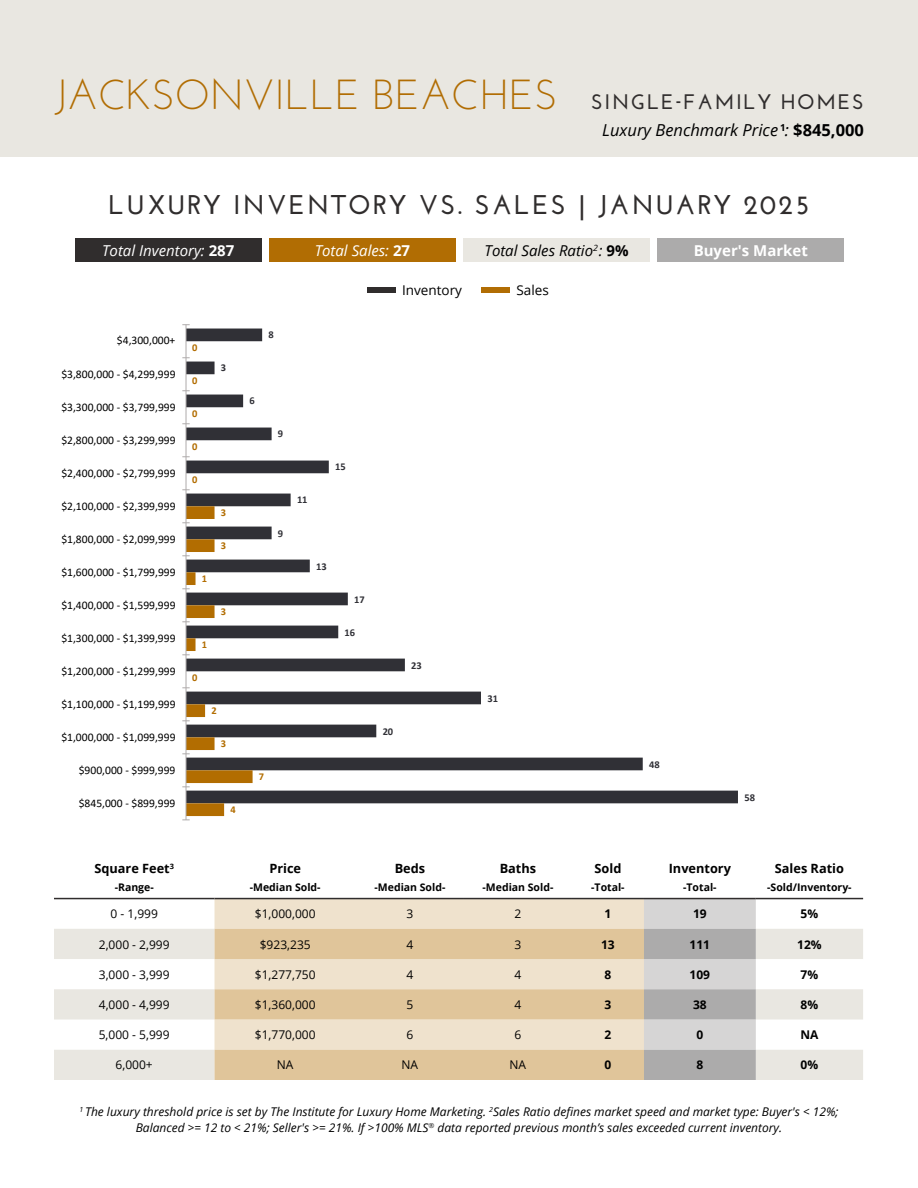
<style>
.page{position:relative;width:918px;height:1188px;background:#fff}
.page>*{position:absolute;margin:0;border:0;box-sizing:border-box;transform-origin:0 0}
.t1{font:42px "Josefin Sans";color:#b16d03}
.t2{font:700 27px "Josefin Sans";letter-spacing:.08em;color:#302d2d}
.t3{font:italic 16.5px "Open Sans";color:#000}
.t4{font:italic 15px "Open Sans";color:#fff}
.t5{font:italic 15px "Open Sans";color:#000}
.t6{font:700 15px "Open Sans";color:#fff}
.t7{font:13.5px "Open Sans";color:#000}
.t8{font:700 12.75px "Open Sans";color:#000}
.t9{font:italic 12px/16.5px "Open Sans";color:#000;text-align:center}
.t10{font:12px "Open Sans";color:#000}
.t11{font:700 12px "Open Sans";color:#000}
.t12{font:11.55px "Calibri";color:#000}
.t13{font:700 10.5px "Open Sans";color:#000}
.t14{font:700 10.5px "Calibri";color:#303036}
.t15{font:700 10.5px "Calibri";color:#b26d01}
.s1{font-weight:700;font-size:21px;color:#302d2d}
.s2{font-weight:700;font-style:normal}
</style>
<div class="page">
<div style="left:0;top:0;width:918px;height:158px;background:#e9e7e1"></div>
<svg style="left:187px;top:329px;width:551px;height:474px"></svg>
<hr style="left:186px;top:325px;width:1px;height:495px;background:#afabab">
<svg style="left:182px;top:506px;width:71px;height:314px"></svg>
<div style="left:367px;top:287px;width:29px;height:6px;background:#302d2d"></div>
<div style="left:482px;top:287px;width:28px;height:6px;background:#b16d03"></div>
<div style="left:657px;top:238px;width:187px;height:24px;background:#acabab"></div>
<div style="left:75px;top:238px;width:187px;height:24px;background:#302d2d"></div>
<div style="left:269px;top:238px;width:187px;height:24px;background:#b16d03"></div>
<div style="left:463px;top:238px;width:187px;height:24px;background:#e9e7e1"></div>
<div style="left:215px;top:899px;width:429px;height:30px;background:#efe2cd"></div>
<svg style="left:54px;top:929px;width:809px;height:151px;fill:#e9e7e1"></svg>
<svg style="left:215px;top:929px;width:429px;height:151px;background:#e6d0ae"></svg>
<svg style="left:644px;top:899px;width:112px;height:181px;background:#c0bfbf"></svg>
<hr style="left:54px;top:898px;width:161px;height:1px;background:#302d2d">
<hr style="left:215px;top:898px;width:141px;height:1px;background:#302d2d">
<hr style="left:356px;top:898px;width:108px;height:1px;background:#302d2d">
<hr style="left:464px;top:898px;width:108px;height:1px;background:#302d2d">
<hr style="left:572px;top:898px;width:72px;height:1px;background:#302d2d">
<hr style="left:644px;top:898px;width:112px;height:1px;background:#302d2d">
<hr style="left:756px;top:898px;width:107px;height:1px;background:#302d2d">
<h1 class="t1" style="left:54px;top:68px;width:812px">JACKSONVILLE BEACHES <span class="s1">SINGLE-FAMILY HOMES</span></h1>
<h3 class="t3" style="left:602px;top:119px;width:263px">Luxury Benchmark Price <sup>1</sup>: <span class="s2">$845,000</span></h3>
<h2 class="t2" style="left:109px;top:188px;width:702px">LUXURY INVENTORY VS. SALES | JANUARY 2025</h2>
<p class="t4" style="left:102px;top:240px;width:134px">Total Inventory: <span class="s2">287</span></p>
<p class="t4" style="left:315px;top:240px;width:97px">Total Sales: <span class="s2">27</span></p>
<p class="t5" style="left:485px;top:240px;width:146px">Total Sales Ratio<sup>2</sup> : <span class="s2">9%</span></p>
<p class="t6" style="left:694px;top:240px;width:116px">Buyer's Market</p>
<p class="t12" style="left:117px;top:333px;width:60px">$4,300,000+</p>
<p class="t12" style="left:61px;top:366px;width:116px">$3,800,000 - $4,299,999</p>
<p class="t12" style="left:61px;top:399px;width:116px">$3,300,000 - $3,799,999</p>
<p class="t12" style="left:61px;top:432px;width:116px">$2,800,000 - $3,299,999</p>
<p class="t12" style="left:61px;top:465px;width:116px">$2,400,000 - $2,799,999</p>
<p class="t12" style="left:61px;top:498px;width:116px">$2,100,000 - $2,399,999</p>
<p class="t12" style="left:61px;top:531px;width:116px">$1,800,000 - $2,099,999</p>
<p class="t12" style="left:61px;top:564px;width:116px">$1,600,000 - $1,799,999</p>
<p class="t12" style="left:61px;top:597px;width:116px">$1,400,000 - $1,599,999</p>
<p class="t12" style="left:61px;top:630px;width:116px">$1,300,000 - $1,399,999</p>
<p class="t12" style="left:61px;top:663px;width:116px">$1,200,000 - $1,299,999</p>
<p class="t12" style="left:61px;top:696px;width:116px">$1,100,000 - $1,199,999</p>
<p class="t12" style="left:61px;top:729px;width:116px">$1,000,000 - $1,099,999</p>
<p class="t12" style="left:79px;top:762px;width:98px">$900,000 - $999,999</p>
<p class="t12" style="left:79px;top:795px;width:98px">$845,000 - $899,999</p>
<p class="t15" style="left:192px;top:340px;width:7px">0</p>
<p class="t15" style="left:192px;top:373px;width:7px">0</p>
<p class="t15" style="left:192px;top:406px;width:7px">0</p>
<p class="t15" style="left:192px;top:439px;width:7px">0</p>
<p class="t15" style="left:192px;top:472px;width:7px">0</p>
<p class="t15" style="left:202px;top:571px;width:7px">1</p>
<p class="t15" style="left:202px;top:637px;width:7px">1</p>
<p class="t15" style="left:192px;top:670px;width:7px">0</p>
<p class="t14" style="left:221px;top:360px;width:7px">3</p>
<p class="t15" style="left:221px;top:505px;width:7px">3</p>
<p class="t15" style="left:221px;top:538px;width:7px">3</p>
<p class="t15" style="left:221px;top:604px;width:7px">3</p>
<p class="t15" style="left:211px;top:703px;width:7px">2</p>
<p class="t15" style="left:221px;top:736px;width:7px">3</p>
<p class="t15" style="left:230px;top:803px;width:7px">4</p>
<p class="t14" style="left:268px;top:327px;width:7px">8</p>
<p class="t14" style="left:249px;top:394px;width:7px">6</p>
<p class="t14" style="left:278px;top:427px;width:7px">9</p>
<p class="t14" style="left:278px;top:526px;width:7px">9</p>
<p class="t15" style="left:259px;top:769px;width:7px">7</p>
<p class="t14" style="left:297px;top:493px;width:12px">11</p>
<p class="t14" style="left:335px;top:460px;width:12px">15</p>
<p class="t14" style="left:316px;top:559px;width:12px">13</p>
<p class="t14" style="left:354px;top:592px;width:12px">17</p>
<p class="t14" style="left:345px;top:625px;width:12px">16</p>
<p class="t7" style="left:402px;top:281px;width:61px">Inventory</p>
<p class="t7" style="left:516px;top:281px;width:34px">Sales</p>
<p class="t14" style="left:411px;top:658px;width:12px">23</p>
<p class="t14" style="left:383px;top:724px;width:12px">20</p>
<p class="t14" style="left:487px;top:691px;width:12px">31</p>
<p class="t8" style="left:94px;top:860px;width:81px">Square Feet<sup>3</sup></p>
<p class="t13" style="left:115px;top:880px;width:41px">-Range-</p>
<p class="t8" style="left:269px;top:860px;width:33px">Price</p>
<p class="t13" style="left:250px;top:880px;width:72px">-Median Sold-</p>
<p class="t8" style="left:395px;top:860px;width:32px">Beds</p>
<p class="t13" style="left:375px;top:880px;width:72px">-Median Sold-</p>
<p class="t8" style="left:500px;top:860px;width:38px">Baths</p>
<p class="t13" style="left:483px;top:880px;width:72px">-Median Sold-</p>
<p class="t14" style="left:649px;top:757px;width:12px">48</p>
<p class="t14" style="left:744px;top:790px;width:12px">58</p>
<p class="t8" style="left:595px;top:860px;width:28px">Sold</p>
<p class="t13" style="left:591px;top:880px;width:35px">-Total-</p>
<p class="t8" style="left:669px;top:860px;width:64px">Inventory</p>
<p class="t13" style="left:683px;top:880px;width:35px">-Total-</p>
<p class="t8" style="left:775px;top:860px;width:71px">Sales Ratio</p>
<p class="t13" style="left:767px;top:880px;width:86px">-Sold/Inventory-</p>
<p class="t10" style="left:111px;top:906px;width:49px">0 - 1,999</p>
<p class="t10" style="left:255px;top:906px;width:62px">$1,000,000</p>
<p class="t10" style="left:407px;top:906px;width:8px">3</p>
<p class="t10" style="left:515px;top:906px;width:8px">2</p>
<p class="t11" style="left:605px;top:905px;width:8px">1</p>
<p class="t11" style="left:693px;top:905px;width:15px">19</p>
<p class="t11" style="left:801px;top:905px;width:19px">5%</p>
<p class="t10" style="left:99px;top:936px;width:72px">2,000 - 2,999</p>
<p class="t10" style="left:260px;top:936px;width:52px">$923,235</p>
<p class="t10" style="left:407px;top:936px;width:8px">4</p>
<p class="t10" style="left:515px;top:936px;width:8px">3</p>
<p class="t11" style="left:601px;top:936px;width:15px">13</p>
<p class="t11" style="left:690px;top:936px;width:22px">111</p>
<p class="t11" style="left:797px;top:936px;width:26px">12%</p>
<p class="t10" style="left:99px;top:966px;width:72px">3,000 - 3,999</p>
<p class="t10" style="left:255px;top:966px;width:62px">$1,277,750</p>
<p class="t10" style="left:407px;top:966px;width:8px">4</p>
<p class="t10" style="left:515px;top:966px;width:8px">4</p>
<p class="t11" style="left:605px;top:966px;width:8px">8</p>
<p class="t11" style="left:690px;top:966px;width:22px">109</p>
<p class="t11" style="left:801px;top:966px;width:19px">7%</p>
<p class="t10" style="left:99px;top:996px;width:72px">4,000 - 4,999</p>
<p class="t10" style="left:255px;top:996px;width:62px">$1,360,000</p>
<p class="t10" style="left:407px;top:996px;width:8px">5</p>
<p class="t10" style="left:515px;top:996px;width:8px">4</p>
<p class="t11" style="left:605px;top:996px;width:8px">3</p>
<p class="t11" style="left:693px;top:996px;width:15px">38</p>
<p class="t11" style="left:801px;top:996px;width:19px">8%</p>
<p class="t10" style="left:99px;top:1027px;width:72px">5,000 - 5,999</p>
<p class="t10" style="left:255px;top:1027px;width:62px">$1,770,000</p>
<p class="t10" style="left:407px;top:1027px;width:8px">6</p>
<p class="t10" style="left:515px;top:1027px;width:8px">6</p>
<p class="t11" style="left:605px;top:1026px;width:8px">2</p>
<p class="t11" style="left:696px;top:1026px;width:8px">0</p>
<p class="t11" style="left:800px;top:1026px;width:20px">NA</p>
<p class="t10" style="left:116px;top:1057px;width:39px">6,000+</p>
<p class="t10" style="left:277px;top:1057px;width:18px">NA</p>
<p class="t10" style="left:402px;top:1057px;width:18px">NA</p>
<p class="t10" style="left:510px;top:1057px;width:18px">NA</p>
<p class="t11" style="left:605px;top:1057px;width:8px">0</p>
<p class="t11" style="left:696px;top:1057px;width:8px">8</p>
<p class="t11" style="left:801px;top:1057px;width:19px">0%</p>
<p class="t9" style="left:79px;top:1103px;width:761px"><sup>1</sup> The luxury threshold price is set by The Institute for Luxury Home Marketing. <sup>2</sup>Sales Ratio defines market speed and market type: Buyer's &lt; 12%;<br>Balanced &gt;= 12 to &lt; 21%; Seller's &gt;= 21%. If &gt;100% MLS<sup>®</sup> data reported previous month’s sales exceeded current inventory.</p>
</div>
